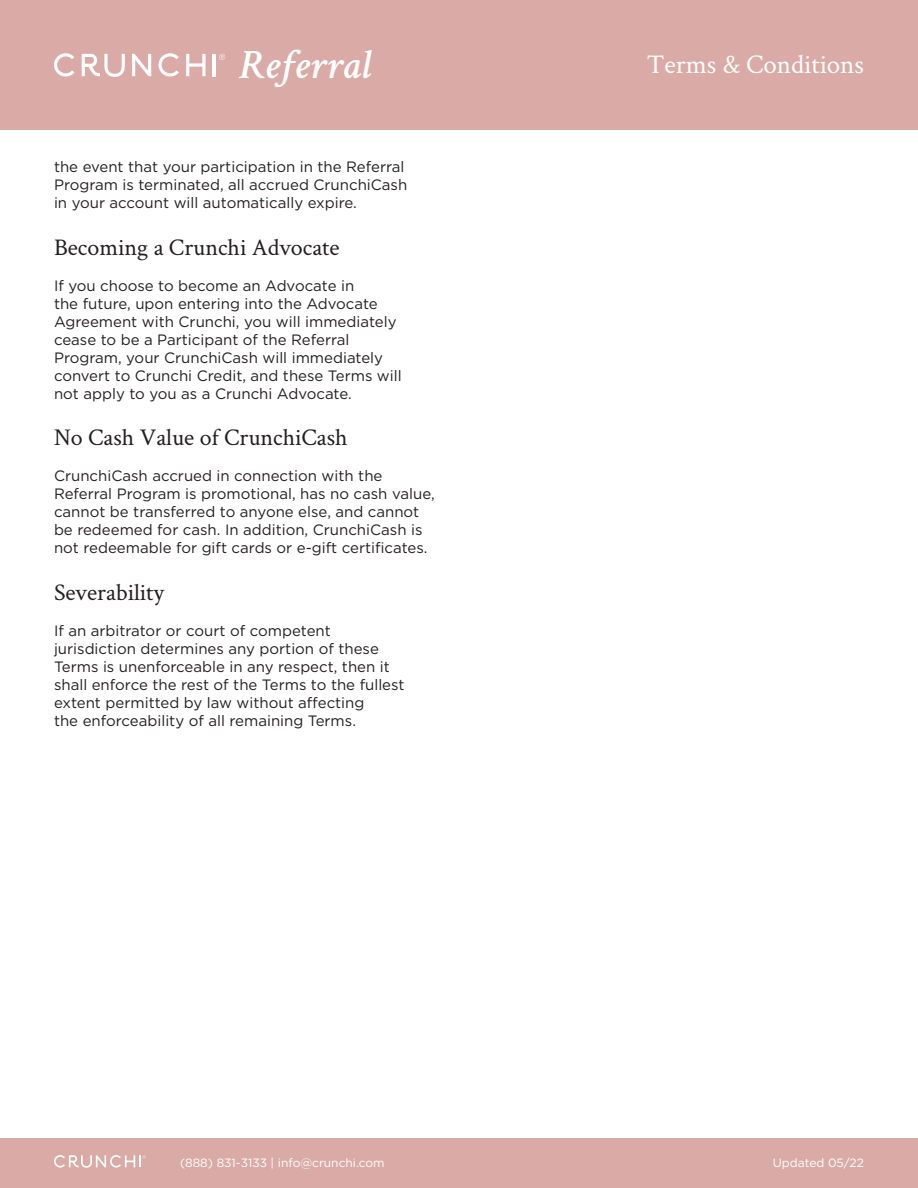
<style>
.page{position:relative;width:918px;height:1188px;background:#fff}
.page>*{position:absolute;margin:0;border:0;box-sizing:border-box;transform-origin:0 0}
.t1{font:italic 600 41.85px "Crimson Text";color:#fff}
.t2{font:27px "Crimson Text";color:#fff}
.t3{font:24px "Crimson Text";color:#231f20}
.t4{font:15px/18px "Gotham";color:#231f20}
.t5{font:12px "Gotham";color:#fff}
</style>
<div class="page">
<div style="left:0;top:0;width:918px;height:130px;background:#daaaa6"></div>
<div style="left:0;top:1138px;width:918px;height:50px;background:#daaaa6"></div>
<svg style="left:54px;top:53px;width:21px;height:24px"></svg>
<svg style="left:158px;top:53px;width:21px;height:24px"></svg>
<svg style="left:132px;top:54px;width:19px;height:22px"></svg>
<svg style="left:186px;top:54px;width:20px;height:22px"></svg>
<hr style="left:213px;top:54px;width:3px;height:22px;background:#fff">
<svg style="left:82px;top:54px;width:43px;height:23px"></svg>
<svg style="left:219px;top:54px;width:6px;height:6px"></svg>
<svg style="left:54px;top:1155px;width:92px;height:13px"></svg>
<h1 class="t1" style="left:239px;top:35px;width:133px">Referral</h1>
<h2 class="t2" style="left:647px;top:46px;width:219px">Terms &amp; Conditions</h2>
<p class="t4" style="left:54px;top:157px;width:355px">the event that your participation in the Referral<br>Program is terminated, all accrued CrunchiCash in your account will automatically expire.</p>
<p class="t3" style="left:54px;top:231px;width:287px">Becoming a Crunchi Advocate</p>
<p class="t4" style="left:54px;top:276px;width:349px">If you choose to become an Advocate in<br>the future, upon entering into the Advocate Agreement with Crunchi, you will immediately cease to be a Participant of the Referral Program, your CrunchiCash will immediately convert to Crunchi Credit, and these Terms will not apply to you as a Crunchi Advocate.</p>
<p class="t3" style="left:54px;top:421px;width:295px">No Cash Value of CrunchiCash</p>
<p class="t4" style="left:54px;top:467px;width:382px">CrunchiCash accrued in connection with the Referral Program is promotional, has no cash value, cannot be transferred to anyone else, and cannot be redeemed for cash. In addition, CrunchiCash is not redeemable for gift cards or e-gift certificates.</p>
<p class="t3" style="left:54px;top:576px;width:112px">Severability</p>
<p class="t4" style="left:54px;top:622px;width:352px">If an arbitrator or court of competent jurisdiction determines any portion of these Terms is unenforceable in any respect, then it shall enforce the rest of the Terms to the fullest extent permitted by law without affecting<br>the enforceability of all remaining Terms.</p>
<p class="t5" style="left:180px;top:1155px;width:206px">(888) 831-3133 | info@crunchi.com</p>
<p class="t5" style="left:773px;top:1155px;width:93px">Updated 05/22</p>
</div>
